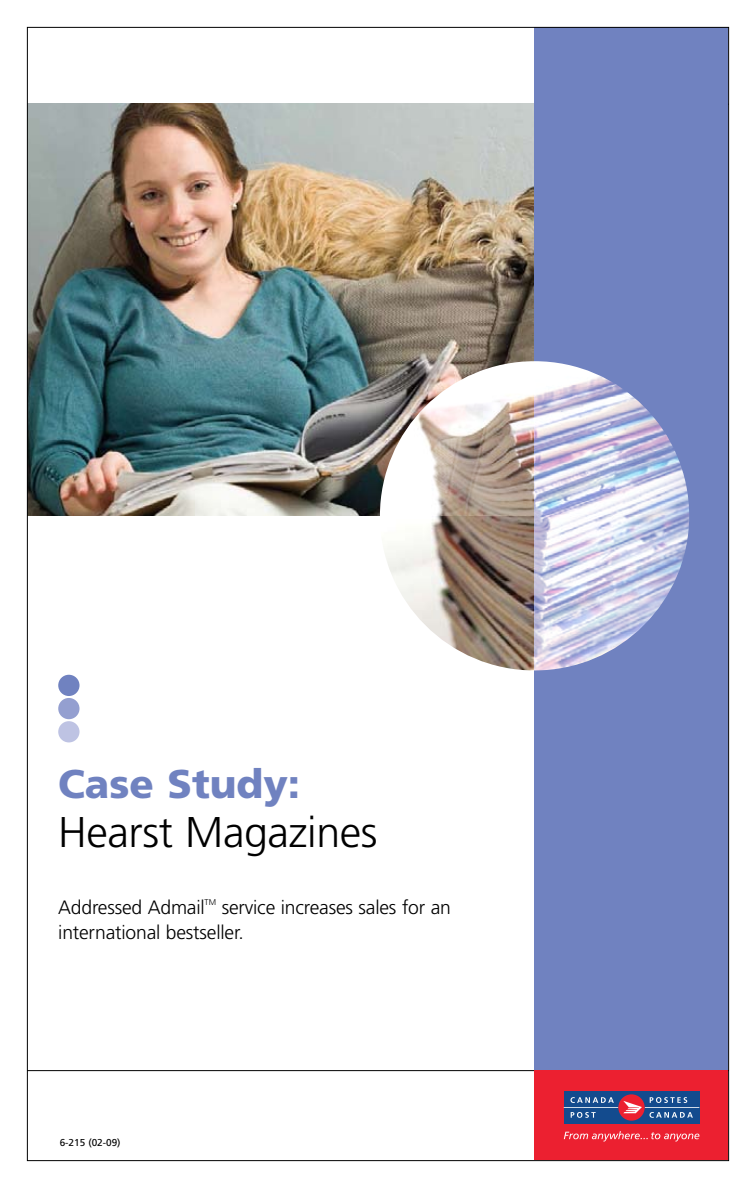
<style>
.page{position:relative;width:756px;height:1188px;background:#fff}
.page>*{position:absolute;margin:0;border:0;box-sizing:border-box;transform-origin:0 0}
.t1{font:300 42.9px "Frutiger";letter-spacing:-.01em;color:#000}
.t2{font:900 40.05px "Frutiger";color:#7082c0}
.t3{font:300 19.35px/25.8px "Frutiger";letter-spacing:-.01em;color:#000}
.t4{font:10.05px "Frutiger";color:#000}
.t5{font:300 8.4px "Frutiger";color:#000}
</style>
<div class="page">
<img style="left:29px;top:103px;width:506px;height:413px">
<hr style="left:27px;top:1070px;width:702px;height:1px;background:#000">
<div style="left:58px;top:698px;width:22px;height:21px;background:#949fd0;border-radius:50%"></div>
<div style="left:58px;top:721px;width:22px;height:21px;background:#bec3e3;border-radius:50%"></div>
<div style="left:58px;top:675px;width:22px;height:21px;background:#7082c0;border-radius:50%"></div>
<div style="left:535px;top:27px;width:193px;height:1133px;background:#7082c0"></div>
<div style="left:535px;top:1070px;width:193px;height:90px;background:#ec2030"></div>
<div style="left:564px;top:1091px;width:135px;height:33px;background:#134b8e"></div>
<svg style="left:618px;top:1094px;width:27px;height:27px"></svg>
<svg style="left:564px;top:1097px;width:135px;height:21px"></svg>
<svg style="left:564px;top:1131px;width:135px;height:11px"></svg>
<img style="left:380px;top:361px;width:309px;height:309px;border-radius:155px">
<h2 class="t2" style="left:58px;top:760px;width:243px">Case Study:</h2>
<h1 class="t1" style="left:58px;top:808px;width:321px">Hearst Magazines</h1>
<p class="t3" style="left:58px;top:894px;width:148px">Addressed Admail</p>
<p class="t5" style="left:205px;top:897px;width:13px">TM</p>
<p class="t3" style="left:58px;top:894px;width:394px;text-indent:164px">service increases sales for an international bestseller.</p>
<p class="t4" style="left:60px;top:1136px;width:62px">6-215 (02-09)</p>
</div>
